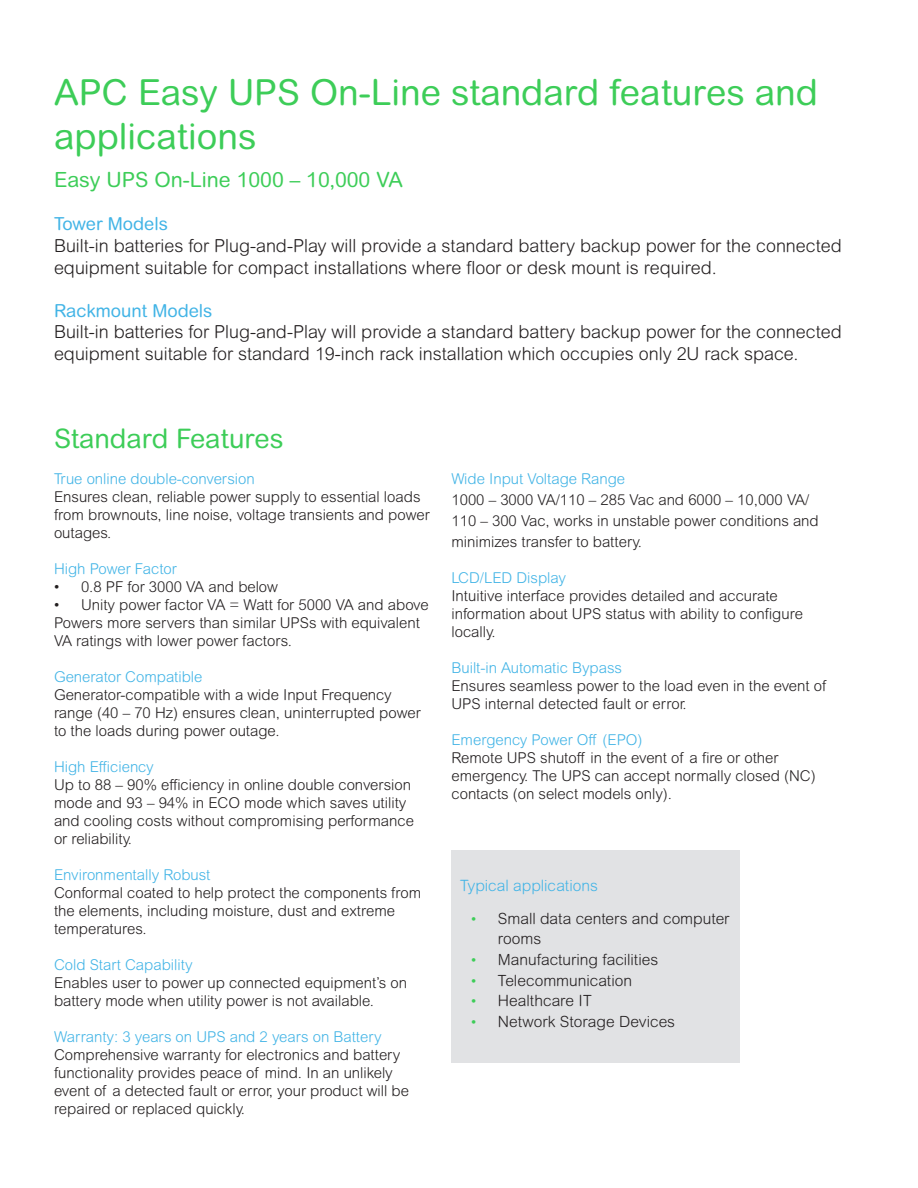
<style>
.page{position:relative;width:918px;height:1188px;background:#fff}
.page>*{position:absolute;margin:0;border:0;box-sizing:border-box;transform-origin:0 0}
.t1{font:36px/43.2px "Arial Rounded MT Pro";color:#3dcd58}
.t2{font:27px "Arial Rounded MT Pro";color:#3dcd58}
.t3{font:21px "Arial Rounded MT Pro";color:#3dcd58}
.t4{font:300 18px/21.6px "Arial Rounded MT Pro";color:#231f20}
.t5{font:18px "Arial Rounded MT Pro";color:#42b4e6}
.Tabel_Body_Center{font:300 15.6px "Arial Rounded MT Pro";letter-spacing:-.005em;color:#42b4e6}
.t6{font:300 15.45px/20.7px "Arial Rounded MT Pro";color:#231f20}
.t7{font:300 15px/18px "Arial Rounded MT Pro";color:#231f20}
.t8{font:300 15px "Arial Rounded MT Pro";color:#42b4e6}
.s1{font-size:14.55px;color:#3dcd58}
</style>
<div class="page">
<div style="left:451px;top:850px;width:289px;height:213px;background:#e1e2e4"></div>
<p class="t1" style="left:54px;top:72px;width:765px">APC Easy UPS On-Line standard features and applications</p>
<p class="t3" style="left:54px;top:168px;width:350px">Easy UPS On-Line 1000 – 10,000 VA</p>
<p class="t5" style="left:54px;top:214px;width:115px">Tower Models</p>
<p class="t4" style="left:54px;top:236px;width:789px">Built-in batteries for Plug-and-Play will provide a standard battery backup power for the connected equipment suitable for compact installations where floor or desk mount is required.</p>
<p class="t5" style="left:54px;top:300px;width:160px">Rackmount Models</p>
<p class="t4" style="left:54px;top:322px;width:789px">Built-in batteries for Plug-and-Play will provide a standard battery backup power for the connected equipment suitable for standard 19-inch rack installation which occupies only 2U rack space.</p>
<p class="t2" style="left:54px;top:423px;width:231px">Standard Features</p>
<p class="t8" style="left:54px;top:470px;width:202px">True online double-conversion</p>
<p class="t7" style="left:54px;top:488px;width:377px">Ensures clean, reliable power supply to essential loads from brownouts, line noise, voltage transients and power outages.</p>
<p class="t8" style="left:54px;top:560px;width:124px">High Power Factor</p>
<p class="t7" style="left:54px;top:578px;width:226px">• 0.8 PF for 3000 VA and below</p>
<p class="t7" style="left:54px;top:596px;width:376px">• Unity power factor VA = Watt for 5000 VA and above</p>
<p class="t7" style="left:54px;top:614px;width:367px">Powers more servers than similar UPSs with equivalent<br>VA ratings with lower power factors.</p>
<p class="t8" style="left:54px;top:668px;width:150px">Generator Compatible</p>
<p class="t7" style="left:54px;top:686px;width:368px">Generator-compatible with a wide Input Frequency range (40 – 70 Hz) ensures clean, uninterrupted power to the loads during power outage.</p>
<p class="t8" style="left:54px;top:758px;width:101px">High Efficiency</p>
<p class="t7" style="left:54px;top:776px;width:361px">Up to 88 – 90% efficiency in online double conversion mode and 93 – 94% in ECO mode which saves utility and cooling costs without compromising performance or reliability.</p>
<p class="t8" style="left:54px;top:866px;width:158px">Environmentally Robust</p>
<p class="t7" style="left:54px;top:884px;width:369px">Conformal coated to help protect the components from the elements, including moisture, dust and extreme temperatures.</p>
<p class="t8" style="left:54px;top:956px;width:140px">Cold Start Capability</p>
<p class="t7" style="left:54px;top:974px;width:354px">Enables user to power up connected equipment’s on battery mode when utility power is not available.</p>
<p class="t8" style="left:54px;top:1028px;width:329px">Warranty: 3 years on UPS and 2 years on Battery</p>
<p class="t7" style="left:54px;top:1046px;width:357px">Comprehensive warranty for electronics and battery functionality provides peace of mind. In an unlikely event of a detected fault or error, your product will be repaired or replaced quickly.</p>
<p class="t8" style="left:451px;top:470px;width:175px">Wide Input Voltage Range</p>
<p class="t7" style="left:451px;top:490px;width:369px;line-height:21px">1000 – 3000 VA/110 – 285 Vac and 6000 – 10,000 VA/<br>110 – 300 Vac, works in unstable power conditions and minimizes transfer to battery.</p>
<p class="t8" style="left:451px;top:569px;width:116px">LCD/LED Display</p>
<p class="t7" style="left:451px;top:587px;width:353px">Intuitive interface provides detailed and accurate information about UPS status with ability to configure locally.</p>
<p class="t8" style="left:451px;top:659px;width:172px">Built-in Automatic Bypass</p>
<p class="t7" style="left:451px;top:677px;width:376px">Ensures seamless power to the load even in the event of<br>UPS internal detected fault or error.</p>
<p class="t8" style="left:451px;top:731px;width:193px">Emergency Power Off (EPO)</p>
<p class="t7" style="left:451px;top:749px;width:366px">Remote UPS shutoff in the event of a fire or other emergency. The UPS can accept normally closed (NC) contacts (on select models only).</p>
<p class="Tabel_Body_Center" style="left:460px;top:877px;width:139px">Typical applications</p>
<p class="t6" style="left:498px;top:909px;width:233px;text-indent:-27px"><span class="s1">•</span> Small data centers and computer rooms</p>
<p class="t6" style="left:471px;top:950px;width:188px"><span class="s1">•</span> Manufacturing facilities</p>
<p class="t6" style="left:471px;top:971px;width:162px"><span class="s1">•</span> Telecommunication</p>
<p class="t6" style="left:471px;top:991px;width:122px"><span class="s1">•</span> Healthcare IT</p>
<p class="t6" style="left:471px;top:1012px;width:205px"><span class="s1">•</span> Network Storage Devices</p>
</div>
